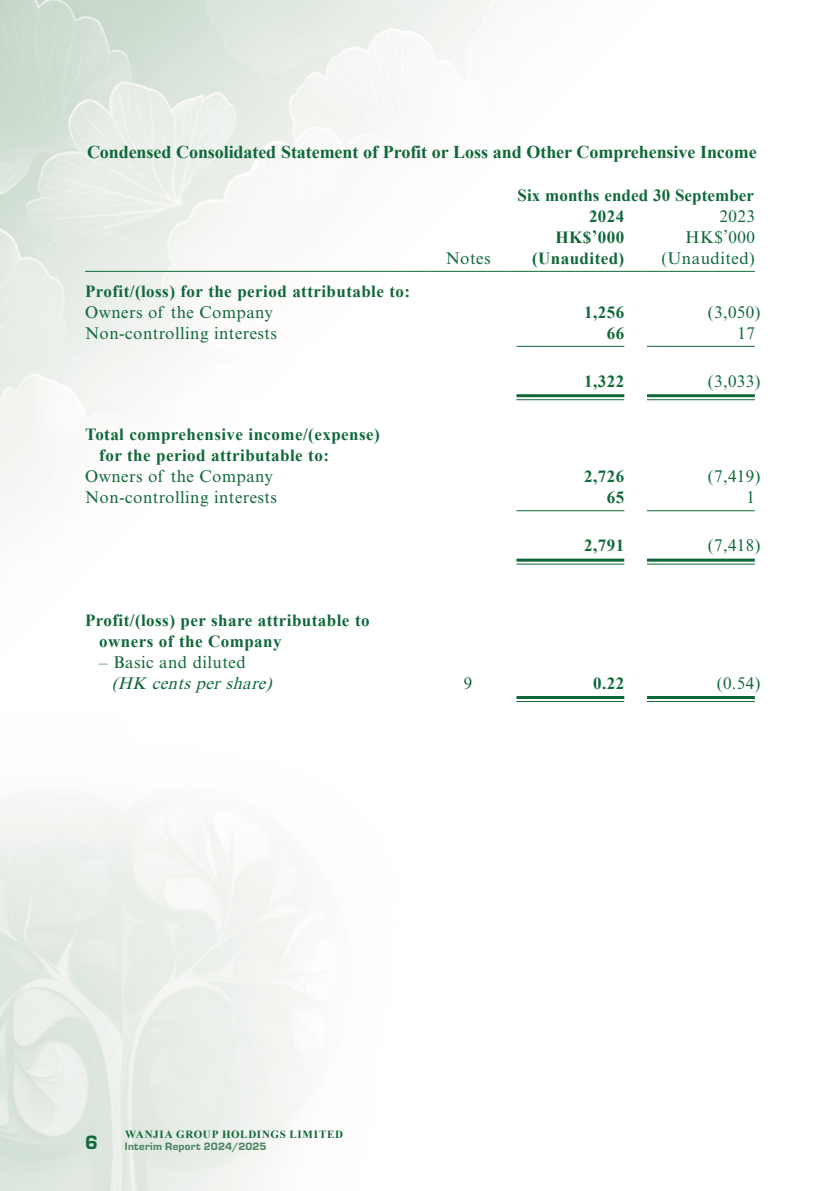
<style>
.page{position:relative;width:840px;height:1191px;background:#fff}
.page>*{position:absolute;margin:0;border:0;box-sizing:border-box;transform-origin:0 0}
.t1{font:20px "Eurostile Hea";color:#0f6838}
.Heading_2{font:700 18px "Times New Roman";letter-spacing:-.005em;color:#0f6838}
.Body_Text{font:700 17px/21px "Times New Roman";letter-spacing:.025em;color:#0f6838}
.Body_Text-2{font:17px "Times New Roman MT Std";letter-spacing:.025em;color:#0f6838}
.Body_Text-3{font:italic 17px/21px "Times New Roman MT Std";color:#0f6838}
.Body_Text-4{font:700 17px "Times New Roman";letter-spacing:.005em;color:#0f6838}
.t2{font:700 11px "Times New Roman";letter-spacing:.065em;color:#0f6838}
.t3{font:11px "Eurostile Hea";letter-spacing:.025em;color:#49855c}
.s1{font-style:normal}
</style>
<div class="page">
<img style="left:0;top:0;width:755px;height:1191px">
<hr style="left:85px;top:271px;width:340px;height:1px;background:#0f6838">
<hr style="left:425px;top:271px;width:85px;height:1px;background:#0f6838">
<hr style="left:510px;top:271px;width:131px;height:1px;background:#0f6838">
<hr style="left:641px;top:271px;width:113px;height:1px;background:#0f6838">
<hr style="left:516px;top:346px;width:108px;height:1px;background:#0f6838">
<hr style="left:646px;top:346px;width:108px;height:1px;background:#0f6838">
<hr style="left:516px;top:394px;width:108px;height:3px;background:#0f6838">
<hr style="left:516px;top:399px;width:108px;height:1px;background:#0f6838">
<hr style="left:646px;top:394px;width:108px;height:3px;background:#0f6838">
<hr style="left:646px;top:399px;width:108px;height:1px;background:#0f6838">
<hr style="left:516px;top:510px;width:108px;height:1px;background:#0f6838">
<hr style="left:646px;top:510px;width:108px;height:1px;background:#0f6838">
<hr style="left:516px;top:558px;width:108px;height:3px;background:#0f6838">
<hr style="left:516px;top:563px;width:108px;height:1px;background:#0f6838">
<hr style="left:646px;top:558px;width:108px;height:3px;background:#0f6838">
<hr style="left:646px;top:563px;width:108px;height:1px;background:#0f6838">
<hr style="left:516px;top:696px;width:108px;height:3px;background:#0f6838">
<hr style="left:516px;top:701px;width:108px;height:1px;background:#0f6838">
<hr style="left:646px;top:696px;width:108px;height:3px;background:#0f6838">
<hr style="left:646px;top:701px;width:108px;height:1px;background:#0f6838">
<p class="Heading_2" style="left:87px;top:139px;width:670px">Condensed Consolidated Statement of Profit or Loss and Other Comprehensive Income</p>
<p class="Body_Text-4" style="left:517px;top:183px;width:238px">Six months ended 30 September</p>
<p class="Body_Text" style="left:588px;top:205px;width:37px">2024</p>
<p class="Body_Text-2" style="left:719px;top:206px;width:37px">2023</p>
<p class="Body_Text" style="left:555px;top:226px;width:70px">HK$’000</p>
<p class="Body_Text-2" style="left:685px;top:227px;width:71px">HK$’000</p>
<p class="Body_Text-2" style="left:445px;top:248px;width:46px">Notes</p>
<p class="Body_Text" style="left:532px;top:247px;width:94px">(Unaudited)</p>
<p class="Body_Text-2" style="left:661px;top:248px;width:95px">(Unaudited)</p>
<p class="Body_Text" style="left:85px;top:280px;width:326px">Profit/(loss) for the period attributable to:</p>
<p class="Body_Text-2" style="left:85px;top:302px;width:189px">Owners of the Company</p>
<p class="Body_Text" style="left:584px;top:301px;width:41px">1,256</p>
<p class="Body_Text-2" style="left:707px;top:302px;width:54px">(3,050)</p>
<p class="Body_Text-2" style="left:85px;top:323px;width:193px">Non-controlling interests</p>
<p class="Body_Text" style="left:606px;top:322px;width:19px">66</p>
<p class="Body_Text-2" style="left:737px;top:323px;width:19px">17</p>
<p class="Body_Text" style="left:584px;top:370px;width:41px">1,322</p>
<p class="Body_Text-2" style="left:707px;top:371px;width:54px">(3,033)</p>
<p class="Body_Text" style="left:99px;top:423px;width:282px;text-indent:-14px">Total comprehensive income/(expense) for the period attributable to:</p>
<p class="Body_Text-2" style="left:85px;top:466px;width:189px">Owners of the Company</p>
<p class="Body_Text" style="left:584px;top:465px;width:41px">2,726</p>
<p class="Body_Text-2" style="left:707px;top:466px;width:54px">(7,419)</p>
<p class="Body_Text-2" style="left:85px;top:487px;width:193px">Non-controlling interests</p>
<p class="Body_Text" style="left:606px;top:486px;width:19px">65</p>
<p class="Body_Text-2" style="left:746px;top:487px;width:10px">1</p>
<p class="Body_Text" style="left:584px;top:534px;width:41px">2,791</p>
<p class="Body_Text-2" style="left:707px;top:535px;width:54px">(7,418)</p>
<p class="Body_Text" style="left:99px;top:609px;width:271px;text-indent:-14px">Profit/(loss) per share attributable to owners of the Company</p>
<p class="Body_Text-3" style="left:112px;top:651px;width:166px;text-indent:-12px"><span class="s1">– Basic and diluted </span>(HK centspershare)</p>
<p class="Body_Text-2" style="left:463px;top:673px;width:10px">9</p>
<p class="Body_Text" style="left:593px;top:672px;width:33px">0.22</p>
<p class="Body_Text-2" style="left:716px;top:673px;width:45px">(0.54)</p>
<p class="t1" style="left:85px;top:1128px;width:14px">6</p>
<p class="t2" style="left:125px;top:1126px;width:219px">WANJIA GROUP HOLDINGS LIMITED</p>
<p class="t3" style="left:125px;top:1138px;width:143px">Interim Report 2024/2025</p>
</div>
